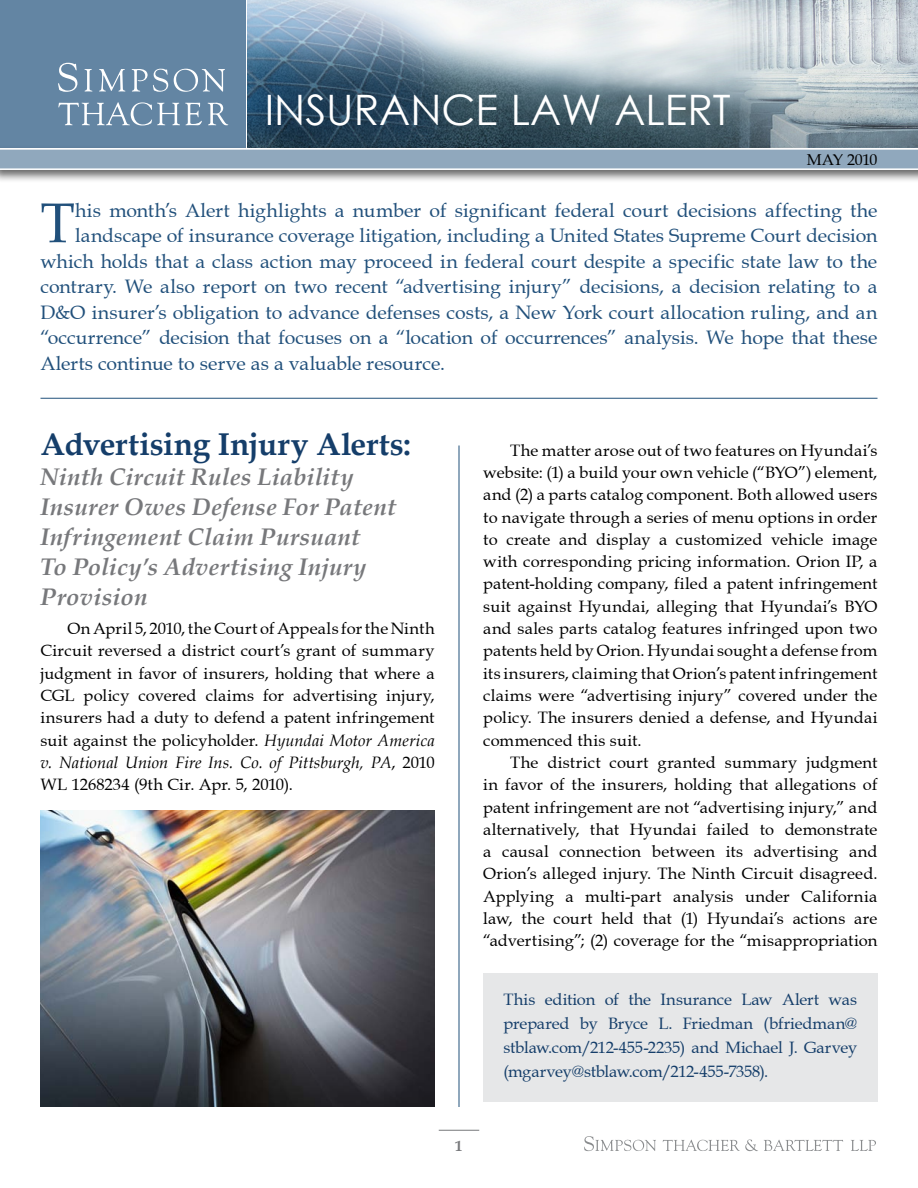
<style>
.page{position:relative;width:918px;height:1188px;background:#fff}
.page>*{position:absolute;margin:0;border:0;box-sizing:border-box;transform-origin:0 0}
.t1{font:55.95px "Book Antiqua";color:#21507b}
.t2{font:42px "Century Gothic";color:#fff}
.t3{font:700 31.5px "Book Antiqua";color:#153e6a}
.t4{font:italic 700 24px/30px "Book Antiqua";letter-spacing:.01em;color:#77787b}
.t5{font:19.5px "Book Antiqua";color:#21507b}
.t6{font:16.5px/22.4px "Book Antiqua";letter-spacing:.01em;color:#000;text-align:justify}
.t7{font:16.5px/24px "Book Antiqua";letter-spacing:-.02em;color:#153e6a;text-align:justify}
.t8{font:15.75px "Book Antiqua";letter-spacing:-.01em;color:#000}
.t9{font:700 15px "Book Antiqua";color:#77787b}
.s1{font-style:italic}
</style>
<div class="page">
<img style="left:247px;top:0;width:671px;height:145px">
<div style="left:0;top:0;width:246px;height:148px;background:#6385a3"></div>
<div style="left:0;top:145px;width:918px;height:39px;background:#000;opacity:.6"></div>
<svg style="left:0;top:148px;width:918px;height:22px"></svg>
<svg style="left:584px;top:1136px;width:72px;height:15px"></svg>
<svg style="left:663px;top:1139px;width:95px;height:12px"></svg>
<svg style="left:764px;top:1140px;width:79px;height:11px"></svg>
<svg style="left:851px;top:1140px;width:25px;height:11px"></svg>
<svg style="left:58px;top:63px;width:19px;height:29px"></svg>
<svg style="left:84px;top:69px;width:8px;height:23px"></svg>
<svg style="left:99px;top:69px;width:26px;height:23px"></svg>
<svg style="left:174px;top:69px;width:51px;height:23px"></svg>
<svg style="left:132px;top:69px;width:36px;height:23px"></svg>
<svg style="left:58px;top:102px;width:144px;height:23px"></svg>
<svg style="left:208px;top:102px;width:20px;height:23px"></svg>
<hr style="left:439px;top:1130px;width:40px;height:1px;background:#77787b">
<hr style="left:459px;top:446px;width:1px;height:661px;background:#21507b">
<hr style="left:40px;top:398px;width:838px;height:1px;background:#21507b">
<div style="left:483px;top:973px;width:395px;height:129px;background:#e6e7e8"></div>
<img style="left:40px;top:810px;width:395px;height:297px">
<h2 class="t2" style="left:265px;top:81px;width:468px">INSURANCE LAW ALERT</h2>
<p class="t8" style="left:807px;top:150px;width:72px">MAY 2010</p>
<h1 class="t1" style="left:40px;top:188px;width:36px">T</h1>
<p class="t5" style="left:75px;top:198px;width:804px">his month’s Alert highlights a number of significant federal court decisions affecting the</p>
<p class="t5" style="left:75px;top:223px;width:804px">landscape of insurance coverage litigation, including a United States Supreme Court decision</p>
<p class="t5" style="left:40px;top:249px;width:838px">which holds that a class action may proceed in federal court despite a specific state law to the</p>
<p class="t5" style="left:40px;top:274px;width:839px">contrary. We also report on two recent “advertising injury” decisions, a decision relating to a</p>
<p class="t5" style="left:40px;top:300px;width:839px">D&amp;O insurer’s obligation to advance defenses costs, a New York court allocation ruling, and an</p>
<p class="t5" style="left:40px;top:325px;width:838px">“occurrence” decision that focuses on a “location of occurrences” analysis. We hope that these</p>
<p class="t5" style="left:40px;top:351px;width:406px">Alerts continue to serve as a valuable resource.</p>
<h3 class="t3" style="left:40px;top:423px;width:372px">Advertising Injury Alerts:</h3>
<h3 class="t4" style="left:40px;top:462px;width:357px">Ninth Circuit Rules Liability<br>Insurer Owes Defense For Patent<br>Infringement Claim Pursuant<br>To Policy’s Advertising Injury<br>Provision</h3>
<p class="t6" style="left:41px;top:617px;width:396px;text-indent:27px">On April 5, 2010, the Court of Appeals for the Ninth Circuit reversed a district court’s grant of summary judgment in favor of insurers, holding that where a CGL policy covered claims for advertising injury, insurers had a duty to defend a patent infringement suit against the policyholder. <span class="s1">Hyundai Motor America v. National Union Fire Ins. Co. of Pittsburgh, PA</span>, 2010<br>WL 1268234 (9th Cir. Apr. 5, 2010).</p>
<p class="t6" style="left:483px;top:439px;width:396px;text-indent:27px">The matter arose out of two features on Hyundai’s website: (1) a build your own vehicle (“BYO”) element, and (2) a parts catalog component. Both allowed users to navigate through a series of menu options in order to create and display a customized vehicle image with corresponding pricing information. Orion IP, a patent-holding company, filed a patent infringement suit against Hyundai, alleging that Hyundai’s BYO and sales parts catalog features infringed upon two patents held by Orion. Hyundai sought a defense from its insurers, claiming that Orion’s patent infringement claims were “advertising injury” covered under the policy. The insurers denied a defense, and Hyundai commenced this suit.</p>
<p class="t6" style="left:483px;top:751px;width:396px;text-indent:27px">The district court granted summary judgment in favor of the insurers, holding that allegations of patent infringement are not “advertising injury,” and alternatively, that Hyundai failed to demonstrate a causal connection between its advertising and Orion’s alleged injury. The Ninth Circuit disagreed.<br>Applying a multi-part analysis under California law, the court held that (1) Hyundai’s actions are “advertising”; (2) coverage for the “misappropriation</p>
<p class="t7" style="left:504px;top:988px;width:355px">This edition of the Insurance Law Alert was prepared by Bryce L. Friedman (bfriedman@ stblaw.com/212-455-2235) and Michael J. Garvey (mgarvey@stblaw.com/212-455-7358).</p>
<p class="t9" style="left:455px;top:1136px;width:9px">1</p>
</div>
